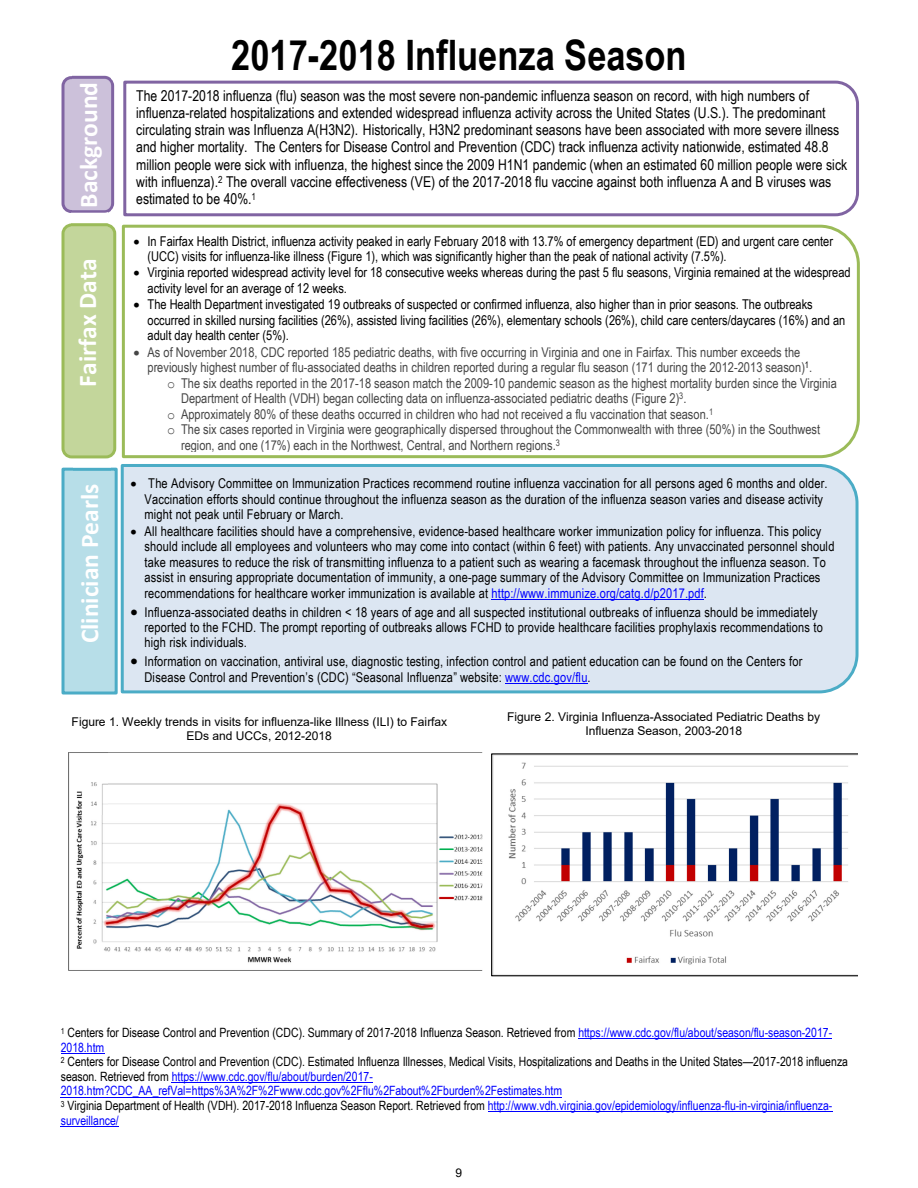
<style>
.page{position:relative;width:918px;height:1188px;background:#fff}
.page>*{position:absolute;margin:0;border:0;box-sizing:border-box;transform-origin:0 0}
.t1{font:700 42px "Arial Narrow";color:#000}
.t2{font:700 25.5px "Calibri";color:#fff}
.t3{font:15px/17.2px "Arial Narrow";color:#000}
.t4{font:13.5px/15.5px "Arial Narrow";letter-spacing:.01em;color:#000}
.t5{font:13.5px/15.5px "Arial Narrow";letter-spacing:-.005em;color:#464646}
.t6{font:12.75px/14.7px "Arial Narrow";letter-spacing:-.005em;color:#000}
.t7{font:12.75px/14.5px "Arial Narrow";letter-spacing:-.005em;color:#00f}
.t8{font:12px/13.8px "Arial";letter-spacing:-.005em;color:#000;text-align:center}
.t9{font:12px "Arial";color:#000}
.s1{font-family:"Courier New"}
.s2{color:#00f}
.s3{color:#000}
</style>
<div class="page">
<div style="left:120px;top:464px;width:739px;height:230px;background:#dce6f2"></div>
<hr style="left:578px;top:1038px;width:254px;height:1px;background:#00f">
<hr style="left:61px;top:1053px;width:43px;height:1px;background:#00f">
<hr style="left:172px;top:1082px;width:201px;height:1px;background:#00f">
<hr style="left:61px;top:1097px;width:501px;height:1px;background:#00f">
<hr style="left:488px;top:1112px;width:345px;height:1px;background:#00f">
<hr style="left:61px;top:1126px;width:58px;height:1px;background:#00f">
<img style="left:69px;top:752px;width:414px;height:218px">
<svg style="left:491px;top:753px;width:366px;height:223px"></svg>
<img style="left:71px;top:752px;width:36px;height:63px">
<hr style="left:491px;top:599px;width:213px;height:1px;background:#00f">
<hr style="left:505px;top:683px;width:83px;height:1px;background:#00f">
<div style="left:62px;top:468px;width:56px;height:227px;background:#b7dee8;border:3px solid #4bacc6"></div>
<svg style="left:123px;top:80px;width:736px;height:137px"></svg>
<div style="left:62px;top:76px;width:52px;height:137px;background:#ccc1da;border:3px solid #8064a2;border-radius:8px"></div>
<img style="left:74px;top:458px;width:36px;height:14px">
<svg style="left:121px;top:224px;width:739px;height:235px"></svg>
<div style="left:62px;top:223px;width:54px;height:235px;background:#c3d69b;border:3px solid #9bbb59;border-radius:9px"></div>
<img style="left:73px;top:75px;width:37px;height:138px">
<img style="left:72px;top:212px;width:35px;height:15px">
<p class="t2" style="left:71px;top:208px;width:127px;rotate:-90deg">Background</p>
<p class="t2" style="left:70px;top:387px;width:130px;rotate:-90deg">Fairfax Data</p>
<p class="t2" style="left:72px;top:643px;width:161px;rotate:-90deg">Clinician Pearls</p>
<p class="t1" style="left:231px;top:23px;width:457px">2017-2018 Influenza Season</p>
<p class="t3" style="left:136px;top:87px;width:713px">The 2017-2018 influenza (flu) season was the most severe non-pandemic influenza season on record, with high numbers of influenza-related hospitalizations and extended widespread influenza activity across the United States (U.S.). The predominant circulating strain was Influenza A(H3N2). Historically, H3N2 predominant seasons have been associated with more severe illness and higher mortality. The Centers for Disease Control and Prevention (CDC) track influenza activity nationwide, estimated 48.8 million people were sick with influenza, the highest since the 2009 H1N1 pandemic (when an estimated 60 million people were sick with influenza).<sup>2</sup> The overall vaccine effectiveness (VE) of the 2017-2018 flu vaccine against both influenza A and B viruses was estimated to be 40%.<sup>1</sup></p>
<p class="t4" style="left:148px;top:233px;width:687px;text-indent:-14px">• In Fairfax Health District, influenza activity peaked in early February 2018 with 13.7% of emergency department (ED) and urgent care center (UCC) visits for influenza-like illness (Figure 1), which was significantly higher than the peak of national activity (7.5%).</p>
<p class="t4" style="left:148px;top:264px;width:705px;text-indent:-14px">• Virginia reported widespread activity level for 18 consecutive weeks whereas during the past 5 flu seasons, Virginia remained at the widespread activity level for an average of 12 weeks.</p>
<p class="t4" style="left:148px;top:296px;width:699px;text-indent:-14px">• The Health Department investigated 19 outbreaks of suspected or confirmed influenza, also higher than in prior seasons. The outbreaks occurred in skilled nursing facilities (26%), assisted living facilities (26%), elementary schools (26%), child care centers/daycares (16%) and an adult day health center (5%).</p>
<p class="t5" style="left:148px;top:344px;width:666px;text-indent:-14px">• As of November 2018, CDC reported 185 pediatric deaths, with five occurring in Virginia and one in Fairfax. This number exceeds the previously highest number of flu-associated deaths in children reported during a regular flu season (171 during the 2012-2013 season)<sup>1</sup>.</p>
<p class="t5" style="left:181px;top:375px;width:657px;text-indent:-14px"><span class="s1">o</span> The six deaths reported in the 2017-18 season match the 2009-10 pandemic season as the highest mortality burden since the Virginia<br>Department of Health (VDH) began collecting data on influenza-associated pediatric deaths (Figure 2)<sup>3</sup>.</p>
<p class="t5" style="left:167px;top:406px;width:548px"><span class="s1">o</span> Approximately 80% of these deaths occurred in children who had not received a flu vaccination that season.<sup>1</sup></p>
<p class="t5" style="left:181px;top:421px;width:641px;text-indent:-14px"><span class="s1">o</span> The six cases reported in Virginia were geographically dispersed throughout the Commonwealth with three (50%) in the Southwest region, and one (17%) each in the Northwest, Central, and Northern regions.<sup>3</sup></p>
<p class="t4" style="left:145px;top:475px;width:685px;text-indent:-14px">• The Advisory Committee on Immunization Practices recommend routine influenza vaccination for all persons aged 6 months and older.<br>Vaccination efforts should continue throughout the influenza season as the duration of the influenza season varies and disease activity might not peak until February or March.</p>
<p class="t4" style="left:145px;top:523px;width:691px;text-indent:-14px">• All healthcare facilities should have a comprehensive, evidence-based healthcare worker immunization policy for influenza. This policy should include all employees and volunteers who may come into contact (within 6 feet) with patients. Any unvaccinated personnel should take measures to reduce the risk of transmitting influenza to a patient such as wearing a facemask throughout the influenza season. To assist in ensuring appropriate documentation of immunity, a one-page summary of the Advisory Committee on Immunization Practices recommendations for healthcare worker immunization is available at <span class="s2">http://www.immunize.org/catg.d/p2017.pdf</span>.</p>
<p class="t4" style="left:145px;top:604px;width:680px;text-indent:-14px">• Influenza-associated deaths in children &lt; 18 years of age and all suspected institutional outbreaks of influenza should be immediately reported to the FCHD. The prompt reporting of outbreaks allows FCHD to provide healthcare facilities prophylaxis recommendations to high risk individuals.</p>
<p class="t4" style="left:145px;top:653px;width:659px;text-indent:-14px">• Information on vaccination, antiviral use, diagnostic testing, infection control and patient education can be found on the Centers for<br>Disease Control and Prevention’s (CDC) “Seasonal Influenza” website: <span class="s2">www.cdc.gov/flu</span>.</p>
<p class="t8" style="left:72px;top:715px;width:377px">Figure 1. Weekly trends in visits for influenza-like Illness (ILI) to Fairfax<br>EDs and UCCs, 2012-2018</p>
<p class="t8" style="left:507px;top:710px;width:315px">Figure 2. Virginia Influenza-Associated Pediatric Deaths by<br>Influenza Season, 2003-2018</p>
<p class="t6" style="left:61px;top:1024px;width:773px"><sup>1</sup> Centers for Disease Control and Prevention (CDC). Summary of 2017-2018 Influenza Season. Retrieved from <span class="s2">https://www.cdc.gov/flu/about/season/flu-season-2017-<br>2018.htm</span></p>
<p class="t6" style="left:61px;top:1054px;width:789px"><sup>2</sup> Centers for Disease Control and Prevention (CDC). Estimated Influenza Illnesses, Medical Visits, Hospitalizations and Deaths in the United States—2017-2018 influenza season. Retrieved from <span class="s2">https://www.cdc.gov/flu/about/burden/2017-<br>2018.htm?CDC_AA_refVal=https%3A%2F%2Fwww.cdc.gov%2Fflu%2Fabout%2Fburden%2Festimates.htm</span></p>
<p class="t7" style="left:61px;top:1098px;width:773px"><sup>3</sup> <span class="s3">Virginia Department of Health (VDH). 2017-2018 Influenza Season Report. Retrieved from</span> http://www.vdh.virginia.gov/epidemiology/influenza-flu-in-virginia/influenza&shy;surveillance/</p>
<p class="t9" style="left:456px;top:1165px;width:8px">9</p>
</div>
